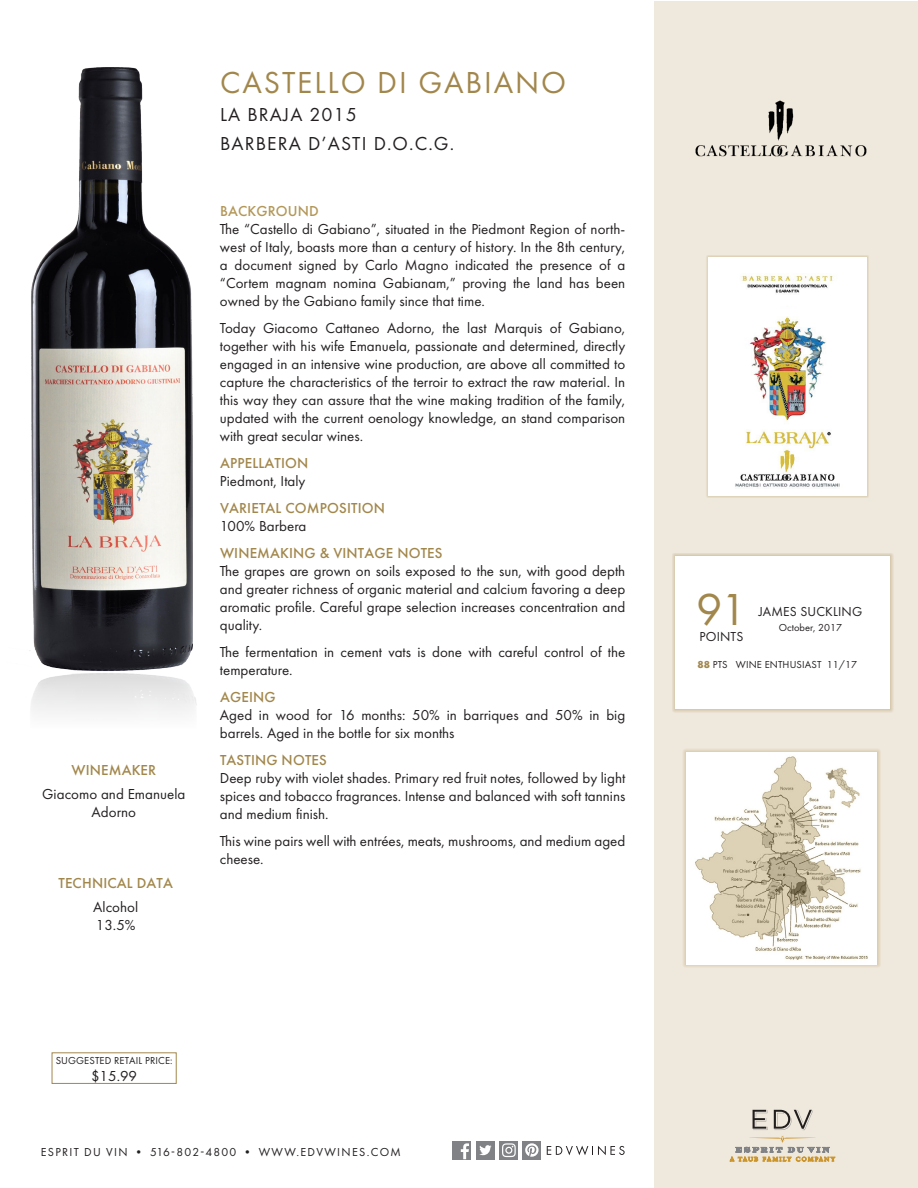
<style>
.page{position:relative;width:918px;height:1188px;background:#fff}
.page>*{position:absolute;margin:0;border:0;box-sizing:border-box;transform-origin:0 0}
.t1{font:46.5px "Futura PT";color:#a2874c}
.t2{font:31.5px "Futura PT";letter-spacing:.06em;color:#a2874c}
.t3{font:19.5px "Futura PT";letter-spacing:.06em;color:#231f20}
.Para_Body{font:15px/18px "Futura PT";color:#231f20}
.t4{font:500 15px "Futura PT";letter-spacing:.01em;color:#a2874c}
.t5{font:500 15px "Futura PT";letter-spacing:.01em;color:#b39758}
.t6{font:13.5px "Futura PT";letter-spacing:.01em;color:#231f20}
.t7{font:12px "Futura PT";letter-spacing:.11em;color:#231f20}
.t8{font:10.5px "Futura PT";letter-spacing:.01em;color:#231f20}
.s1{font-weight:700;color:#a2874c}
</style>
<div class="page">
<img style="left:29px;top:67px;width:163px;height:592px">
<img style="left:31px;top:659px;width:166px;height:55px">
<div style="left:654px;top:1px;width:264px;height:1186px;background:#efe8dc"></div>
<div style="left:706px;top:255px;width:163px;height:243px;background:#b39758;opacity:.65"></div>
<img style="left:708px;top:258px;width:159px;height:237px">
<div style="left:52px;top:1053px;width:124px;height:31px;border:1px solid #a2874c"></div>
<img style="left:695px;top:100px;width:172px;height:57px">
<svg style="left:730px;top:1110px;width:105px;height:52px"></svg>
<div style="left:499px;top:1141px;width:19px;height:18px;background:#808285"></div>
<svg style="left:502px;top:1143px;width:14px;height:14px"></svg>
<div style="left:523px;top:1141px;width:18px;height:18px;background:#808285"></div>
<svg style="left:525px;top:1143px;width:14px;height:14px"></svg>
<div style="left:453px;top:1141px;width:18px;height:18px;background:#808285"></div>
<svg style="left:461px;top:1143px;width:8px;height:16px"></svg>
<div style="left:476px;top:1141px;width:19px;height:18px;background:#808285"></div>
<svg style="left:479px;top:1145px;width:13px;height:10px"></svg>
<svg style="left:547px;top:1146px;width:78px;height:9px"></svg>
<div style="left:672px;top:553px;width:222px;height:160px;background:#a2874c;opacity:.65"></div>
<div style="left:676px;top:556px;width:214px;height:153px;background:#fff"></div>
<div style="left:682px;top:749px;width:199px;height:219px;background:#b39758;opacity:.65"></div>
<img style="left:686px;top:752px;width:191px;height:213px">
<p class="t4" style="left:71px;top:761px;width:86px">WINEMAKER</p>
<p class="Para_Body" style="left:42px;top:785px;width:145px;text-align:center">Giacomo and Emanuela<br>Adorno</p>
<p class="t4" style="left:58px;top:874px;width:116px">TECHNICAL DATA</p>
<p class="Para_Body" style="left:93px;top:898px;width:46px">Alcohol<br>13.5%</p>
<p class="t2" style="left:220px;top:64px;width:348px">CASTELLO DI GABIANO</p>
<p class="t3" style="left:220px;top:103px;width:138px">LA BRAJA 2015</p>
<p class="t3" style="left:220px;top:132px;width:236px">BARBERA D’ASTI D.O.C.G.</p>
<p class="t5" style="left:220px;top:202px;width:100px">BACKGROUND</p>
<p class="Para_Body" style="left:220px;top:219px;width:407px;text-align:justify">The “Castello di Gabiano”, situated in the Piedmont Region of north&shy;west of Italy, boasts more than a century of history. In the 8th century, a document signed by Carlo Magno indicated the presence of a “Cortem magnam nomina Gabianam,” proving the land has been owned by the Gabiano family since that time.</p>
<p class="Para_Body" style="left:220px;top:318px;width:407px;text-align:justify">Today Giacomo Cattaneo Adorno, the last Marquis of Gabiano, together with his wife Emanuela, passionate and determined, directly engaged in an intensive wine production, are above all committed to capture the characteristics of the terroir to extract the raw material. In this way they can assure that the wine making tradition of the family, updated with the current oenology knowledge, an stand comparison with great secular wines.</p>
<p class="t4" style="left:220px;top:454px;width:90px">APPELLATION</p>
<p class="Para_Body" style="left:220px;top:471px;width:87px">Piedmont, Italy</p>
<p class="t4" style="left:220px;top:499px;width:167px">VARIETAL COMPOSITION</p>
<p class="Para_Body" style="left:220px;top:516px;width:88px">100% Barbera</p>
<p class="t4" style="left:220px;top:544px;width:224px">WINEMAKING &amp; VINTAGE NOTES</p>
<p class="Para_Body" style="left:220px;top:561px;width:407px;text-align:justify">The grapes are grown on soils exposed to the sun, with good depth and greater richness of organic material and calcium favoring a deep aromatic profile. Careful grape selection increases concentration and quality.</p>
<p class="Para_Body" style="left:220px;top:642px;width:407px">The fermentation in cement vats is done with careful control of the temperature.</p>
<p class="t4" style="left:220px;top:688px;width:57px">AGEING</p>
<p class="Para_Body" style="left:220px;top:705px;width:407px">Aged in wood for 16 months: 50% in barriques and 50% in big barrels. Aged in the bottle for six months</p>
<p class="t4" style="left:220px;top:751px;width:108px">TASTING NOTES</p>
<p class="Para_Body" style="left:220px;top:768px;width:407px;text-align:justify">Deep ruby with violet shades. Primary red fruit notes, followed by light spices and tobacco fragrances. Intense and balanced with soft tannins and medium finish.</p>
<p class="Para_Body" style="left:220px;top:831px;width:407px">This wine pairs well with entrées, meats, mushrooms, and medium aged cheese.</p>
<p class="t8" style="left:56px;top:1054px;width:118px">SUGGESTED RETAIL PRICE:</p>
<p class="Para_Body" style="left:91px;top:1066px;width:48px">$15.99</p>
<p class="t7" style="left:41px;top:1145px;width:362px">ESPRIT DU VIN • 516-802-4800 • WWW.EDVWINES.COM</p>
<p class="t1" style="left:696px;top:582px;width:52px">91</p>
<p class="t6" style="left:700px;top:629px;width:45px">POINTS</p>
<p class="t6" style="left:759px;top:604px;width:105px">JAMES SUCKLING</p>
<p class="t8" style="left:779px;top:621px;width:65px">October, 2017</p>
<p class="t8" style="left:697px;top:658px;width:161px"><span class="s1">88</span> PTS WINE ENTHUSIAST 11/17</p>
</div>
